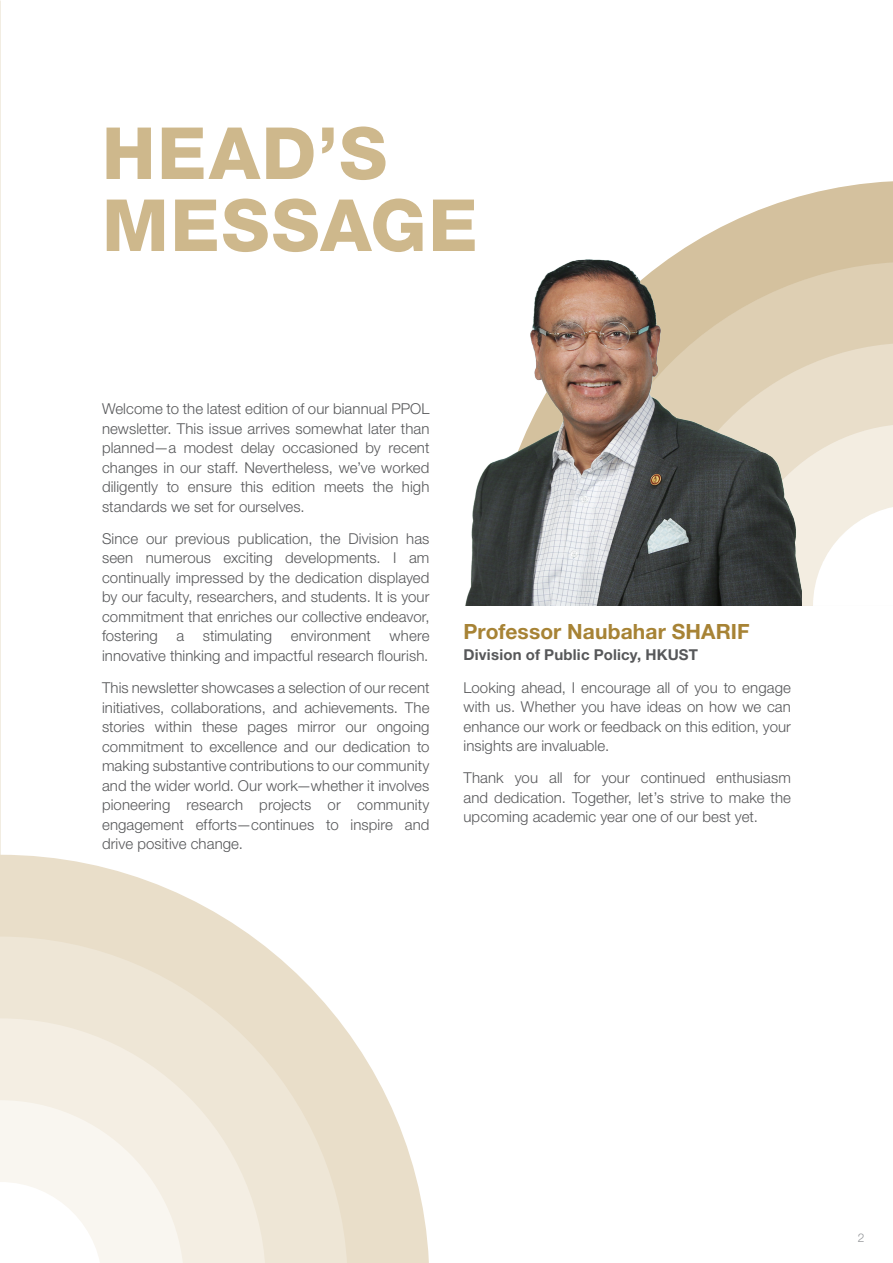
<style>
.page{position:relative;width:893px;height:1263px;background:#fff}
.page>*{position:absolute;margin:0;border:0;box-sizing:border-box;transform-origin:0 0}
.t1{font:800 72px/72px "Helvetica Neue LT Std";letter-spacing:.025em;color:#ceb88c}
.t2{font:700 21px "Helvetica Neue LT Std";letter-spacing:.005em;color:#a78335}
.body{font:300 15px/19.5px "Helvetica Neue LT Std";letter-spacing:.005em;color:#57585a;text-align:justify}
.t3{font:700 15px "Helvetica Neue LT Std";letter-spacing:.01em;color:#57585a}
.t4{font:300 12px "Helvetica Neue LT Std";color:#939598}
</style>
<div class="page">
<svg style="left:0;top:855px;width:429px;height:408px"></svg>
<svg style="left:0;top:936px;width:348px;height:327px;background:#ede4d3"></svg>
<svg style="left:0;top:1018px;width:266px;height:245px;background:#f1eadd"></svg>
<svg style="left:0;top:1100px;width:184px;height:163px"></svg>
<svg style="left:791px;top:181px;width:102px;height:81px;background:#d7c6a6"></svg>
<svg style="left:801px;top:262px;width:92px;height:81px;background:#ddcdb1"></svg>
<svg style="left:801px;top:343px;width:92px;height:81px;background:#e7dcc7"></svg>
<svg style="left:801px;top:424px;width:92px;height:182px"></svg>
<img style="left:465px;top:199px;width:336px;height:407px">
<p class="t1" style="left:102px;top:117px;width:377px">HEAD’S<br>MESSAGE</p>
<p class="body" style="left:102px;top:399px;width:329px">Welcome to the latest edition of our biannual PPOL newsletter. This issue arrives somewhat later than planned—a modest delay occasioned by recent changes in our staff. Nevertheless, we’ve worked diligently to ensure this edition meets the high standards we set for ourselves.</p>
<p class="body" style="left:102px;top:528px;width:329px">Since our previous publication, the Division has seen numerous exciting developments. I am continually impressed by the dedication displayed by our faculty, researchers, and students. It is your commitment that enriches our collective endeavor, fostering a stimulating environment where innovative thinking and impactful research flourish.</p>
<p class="body" style="left:102px;top:678px;width:329px">This newsletter showcases a selection of our recent initiatives, collaborations, and achievements. The stories within these pages mirror our ongoing commitment to excellence and our dedication to making substantive contributions to our community and the wider world. Our work—whether it involves pioneering research projects or community engagement efforts—continues to inspire and drive positive change.</p>
<h2 class="t2" style="left:463px;top:618px;width:288px">Professor Naubahar SHARIF</h2>
<p class="t3" style="left:463px;top:645px;width:236px">Division of Public Policy, HKUST</p>
<p class="body" style="left:463px;top:677px;width:329px">Looking ahead, I encourage all of you to engage with us. Whether you have ideas on how we can enhance our work or feedback on this edition, your insights are invaluable.</p>
<p class="body" style="left:463px;top:768px;width:329px">Thank you all for your continued enthusiasm and dedication. Together, let’s strive to make the upcoming academic year one of our best yet.</p>
<p class="t4" style="left:858px;top:1230px;width:8px">2</p>
</div>
